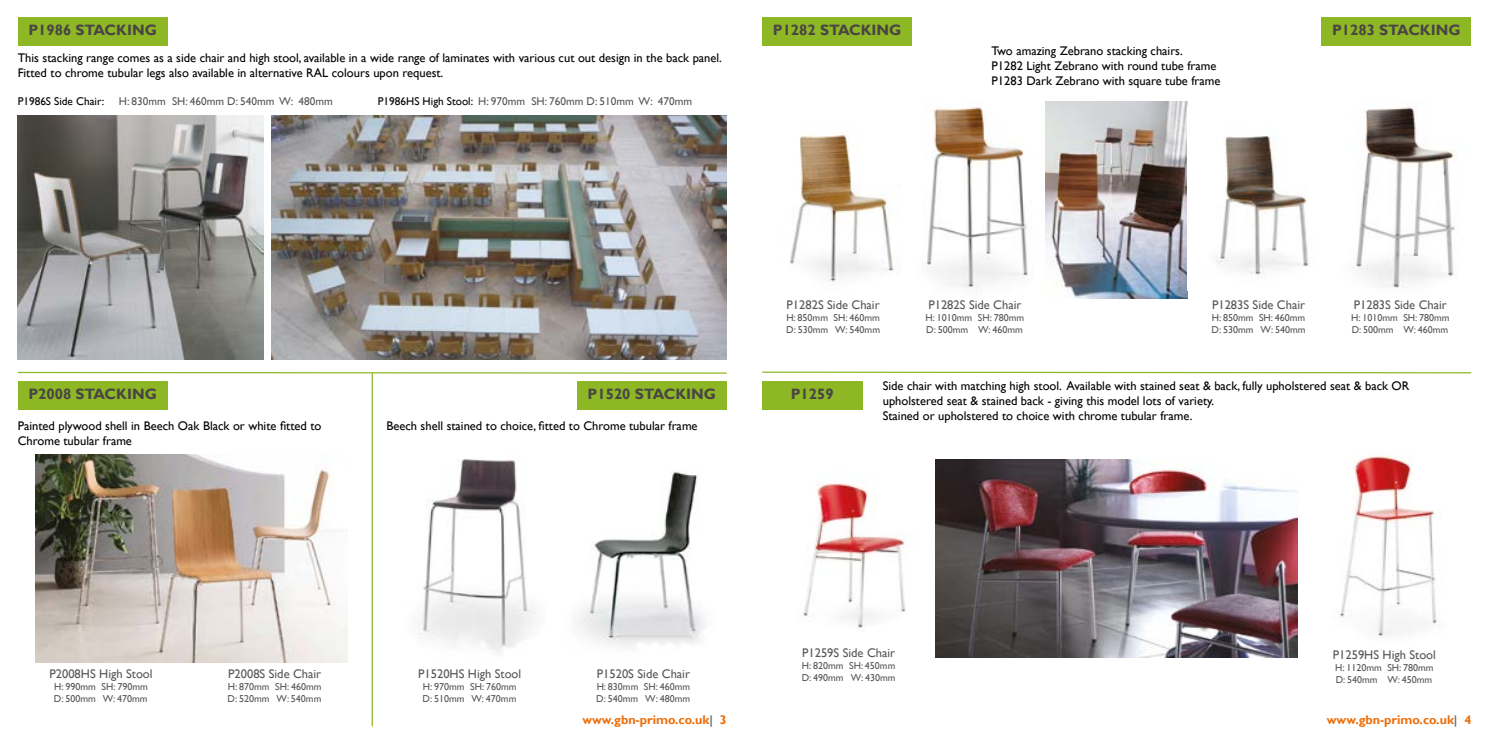
<style>
.page{position:relative;width:1489px;height:745px;background:#fff}
.page>*{position:absolute;margin:0;border:0;box-sizing:border-box;transform-origin:0 0}
.t1{font:700 15px "Gill Sans";color:#494545}
.t2{font:12.5px/15px "Gill Sans";color:#000}
.t3{font:12.5px "Gill Sans";color:#575756}
.t4{font:700 12.5px "Gill Sans";color:#ed6d0a}
.t5{font:11.25px "Gill Sans";color:#575756}
.t6{font:11.25px "Gill Sans";color:#000}
.t7{font:10px/12px "Gill Sans";color:#575756}
.s1{color:#000}
.s2{color:#706f6f}
</style>
<div class="page">
<img style="left:18px;top:115px;width:245px;height:244px">
<div style="left:18px;top:18px;width:149px;height:28px;background:#8db724"></div>
<img style="left:271px;top:115px;width:455px;height:244px">
<div style="left:577px;top:381px;width:149px;height:28px;background:#8db724"></div>
<img style="left:577px;top:470px;width:128px;height:177px">
<img style="left:418px;top:459px;width:118px;height:194px">
<hr style="left:371px;top:373px;width:2px;height:352px;background:#8db724">
<div style="left:18px;top:381px;width:149px;height:28px;background:#8db724"></div>
<img style="left:35px;top:454px;width:313px;height:208px">
<div style="left:762px;top:18px;width:150px;height:28px;background:#8db724"></div>
<div style="left:1321px;top:18px;width:149px;height:28px;background:#8db724"></div>
<img style="left:790px;top:133px;width:104px;height:152px">
<img style="left:926px;top:101px;width:261px;height:198px">
<img style="left:1216px;top:136px;width:93px;height:140px">
<img style="left:1352px;top:107px;width:103px;height:181px">
<svg style="left:17px;top:371px;width:710px;height:3px"></svg>
<svg style="left:762px;top:371px;width:710px;height:3px"></svg>
<img style="left:803px;top:483px;width:103px;height:145px">
<img style="left:935px;top:459px;width:362px;height:198px">
<img style="left:1339px;top:453px;width:100px;height:184px">
<div style="left:762px;top:381px;width:100px;height:28px;background:#8db724"></div>
<p class="t1" style="left:28px;top:21px;width:130px">P1986 STACKING</p>
<p class="t2" style="left:18px;top:50px;width:705px">This stacking range comes as a side chair and high stool, available in a wide range of laminates with various cut out design in the back panel.<br>Fitted to chrome tubular legs also available in alternative RAL colours upon request.</p>
<p class="t6" style="left:18px;top:95px;width:88px">P1986S Side Chair:</p>
<p class="t5" style="left:119px;top:95px;width:215px">H: 830mm SH: 460mm D: 540mm W: 480mm</p>
<p class="t5" style="left:378px;top:95px;width:316px"><span class="s1">P1986HS High Stool:</span> H: 970mm SH: 760mm D: 510mm W: 470mm</p>
<p class="t1" style="left:772px;top:21px;width:130px">P1282 STACKING</p>
<p class="t1" style="left:1331px;top:21px;width:130px">P1283 STACKING</p>
<p class="t2" style="left:991px;top:43px;width:230px">Two amazing Zebrano stacking chairs.<br>P1282 Light Zebrano with round tube frame<br>P1283 Dark Zebrano with square tube frame</p>
<p class="t1" style="left:28px;top:384px;width:130px">P2008 STACKING</p>
<p class="t2" style="left:18px;top:418px;width:305px">Painted plywood shell in Beech Oak Black or white fitted to<br>Chrome tubular frame</p>
<p class="t1" style="left:587px;top:384px;width:130px">P1520 STACKING</p>
<p class="t2" style="left:386px;top:418px;width:313px">Beech shell stained to choice, fitted to Chrome tubular frame</p>
<p class="t3" style="left:786px;top:297px;width:95px">P1282S Side Chair</p>
<p class="t7" style="left:786px;top:312px;width:95px">H: 850mm SH: 460mm<br>D: 530mm W: 540mm</p>
<p class="t3" style="left:928px;top:297px;width:95px">P1282S Side Chair</p>
<p class="t7" style="left:925px;top:312px;width:100px">H: 1010mm SH: 780mm<br>D: 500mm W: 460mm</p>
<p class="t3" style="left:1211px;top:297px;width:95px">P1283S Side Chair</p>
<p class="t7" style="left:1211px;top:312px;width:95px">H: 850mm SH: 460mm<br>D: 530mm W: 540mm</p>
<p class="t3" style="left:1353px;top:297px;width:94px">P1283S Side Chair</p>
<p class="t7" style="left:1350px;top:312px;width:100px">H: 1010mm SH: 780mm<br>D: 500mm W: 460mm</p>
<p class="t1" style="left:790px;top:384px;width:44px">P1259</p>
<p class="t2" style="left:882px;top:378px;width:528px">Side chair with matching high stool. Available with stained seat &amp; back, fully upholstered seat &amp; back OR upholstered seat &amp; stained back - giving this model lots of variety.<br>Stained or upholstered to choice with chrome tubular frame.</p>
<p class="t3" style="left:49px;top:666px;width:105px">P2008HS High Stool</p>
<p class="t7" style="left:54px;top:680px;width:95px">H: 990mm SH: 790mm<br>D: 500mm W: 470mm</p>
<p class="t3" style="left:228px;top:666px;width:95px">P2008S Side Chair</p>
<p class="t7" style="left:227px;top:680px;width:95px">H: 870mm SH: 460mm<br>D: 520mm W: 540mm</p>
<p class="t3" style="left:418px;top:666px;width:105px">P1520HS High Stool</p>
<p class="t7" style="left:422px;top:680px;width:95px">H: 970mm SH: 760mm<br>D: 510mm W: 470mm</p>
<p class="t3" style="left:597px;top:666px;width:95px">P1520S Side Chair</p>
<p class="t7" style="left:596px;top:680px;width:95px">H: 830mm SH: 460mm<br>D: 540mm W: 480mm</p>
<p class="t4" style="left:582px;top:712px;width:146px">www.gbn-primo.co.uk<span class="s2">|</span> 3</p>
<p class="t3" style="left:802px;top:644px;width:95px">P1259S Side Chair</p>
<p class="t7" style="left:801px;top:659px;width:95px">H: 820mm SH: 450mm<br>D: 490mm W: 430mm</p>
<p class="t3" style="left:1332px;top:646px;width:105px">P1259HS High Stool</p>
<p class="t7" style="left:1334px;top:661px;width:100px">H: 1120mm SH: 780mm<br>D: 540mm W: 450mm</p>
<p class="t4" style="left:1326px;top:712px;width:146px">www.gbn-primo.co.uk<span class="s2">|</span> 4</p>
</div>
